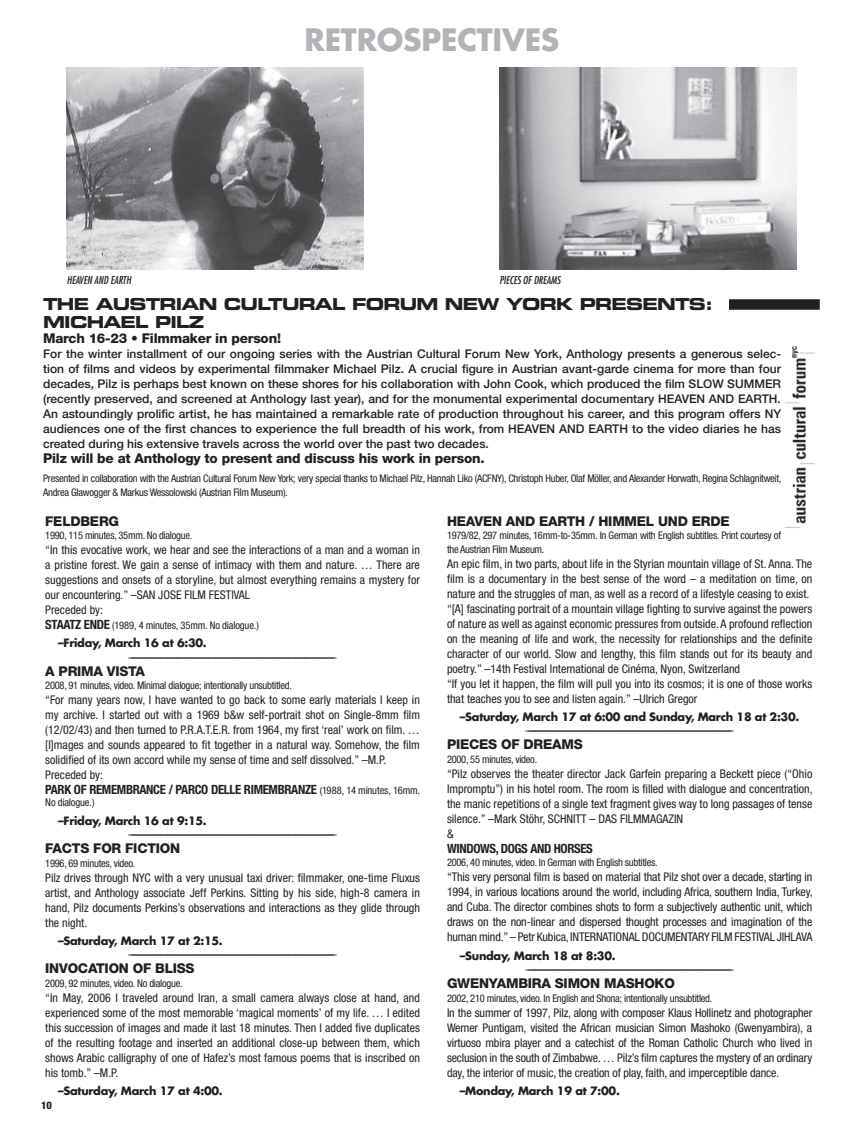
<style>
.page{position:relative;width:864px;height:1134px;background:#fff}
.page>*{position:absolute;margin:0;border:0;box-sizing:border-box;transform-origin:0 0}
.t1{font:700 30px "Futura";letter-spacing:-.01em;color:#b2b3b7}
.t2{font:16.5px/18px "Eurostile Bold Extended Two";letter-spacing:-.05em;color:#231f20}
.t3{font:800 13.5px "Helvetica Neue";letter-spacing:-.015em;color:#231f20}
.t4{font:700 condensed 12.75px "Helvetica Neue";letter-spacing:-.025em;color:#231f20}
.t5{font:condensed 12px/15px "Helvetica Neue";color:#231f20}
.t6{font:500 12px/15px "Helvetica Neue";color:#231f20;text-align:justify}
.t7{font:700 11.25px "Futura";letter-spacing:-.025em;color:#231f20}
.t8{font:condensed 10.5px/13.5px "Helvetica Neue";letter-spacing:-.025em;color:#231f20}
.t9{font:italic condensed 10.5px "Futura";color:#231f20}
.t10{font:800 condensed 10.5px "Helvetica Neue";color:#231f20}
.s1{font-weight:700;font-size:12.75px}
.s2{font-weight:400;font-size:10.5px}
</style>
<div class="page">
<img style="left:500px;top:67px;width:296px;height:203px">
<img style="left:67px;top:67px;width:297px;height:203px">
<div style="left:729px;top:299px;width:91px;height:11px;background:#231f20"></div>
<img style="left:785px;top:346px;width:30px;height:182px">
<h1 class="t1" style="left:305px;top:19px;width:256px">retrospectives</h1>
<p class="t9" style="left:67px;top:273px;width:66px">HEAVEN AND EARTH</p>
<p class="t9" style="left:500px;top:273px;width:63px">PIECES OF DREAMS</p>
<h2 class="t2" style="left:43px;top:294px;width:672px">THE AUSTRIAN CULTURAL FORUM NEW YORK PRESENTS:<br>MICHAEL PILZ</h2>
<p class="t3" style="left:43px;top:330px;width:239px">March 16-23 • Filmmaker in person!</p>
<p class="t6" style="left:43px;top:346px;width:740px">For the winter installment of our ongoing series with the Austrian Cultural Forum New York, Anthology presents a generous selec&shy;tion of films and videos by experimental filmmaker Michael Pilz. A crucial figure in Austrian avant-garde cinema for more than four decades, Pilz is perhaps best known on these shores for his collaboration with John Cook, which produced the film SLOW SUMMER (recently preserved, and screened at Anthology last year), and for the monumental experimental documentary HEAVEN AND EARTH.<br>An astoundingly prolific artist, he has maintained a remarkable rate of production throughout his career, and this program offers NY audiences one of the first chances to experience the full breadth of his work, from HEAVEN AND EARTH to the video diaries he has created during his extensive travels across the world over the past two decades.</p>
<p class="t3" style="left:43px;top:450px;width:443px">Pilz will be at Anthology to present and discuss his work in person.</p>
<p class="t8" style="left:43px;top:472px;width:740px">Presented in collaboration with the Austrian cultural Forum New York; very special thanks to Michael Pilz, Hannah Liko (AcFNY), christoph Huber, Olaf Möller, and Alexander Horwath, Regina Schlagnitweit,<br>Andrea Glawogger &amp; Markus Wessolowski (Austrian Film Museum).</p>
<p class="t3" style="left:45px;top:513px;width:75px">FELDBERG</p>
<p class="t8" style="left:45px;top:529px;width:149px">1990, 115 minutes, 35mm. No dialogue.</p>
<p class="t5" style="left:45px;top:542px;width:376px">“In this evocative work, we hear and see the interactions of a man and a woman in a pristine forest. We gain a sense of intimacy with them and nature. … There are suggestions and onsets of a storyline, but almost everything remains a mystery for our encountering.” –SAN JOSE FILM FESTIvAL<br>Preceded by:</p>
<p class="t8" style="left:45px;top:619px;width:215px"><span class="s1">STAATZ ENDE</span> (1989, 4 minutes, 35mm. No dialogue.)</p>
<p class="t7" style="left:58px;top:635px;width:150px">–Friday, march 16 at 6:30.</p>
<p class="t8" style="left:129px;top:650px;width:210px">–––––––––––––––––––––––––––––––––––––––––––––––––––––––––––––––––––––––––––––––––––––</p>
<p class="t3" style="left:45px;top:663px;width:101px">A PRIMA VISTA</p>
<p class="t8" style="left:45px;top:679px;width:248px">2008, 91 minutes, video. Minimal dialogue; intentionally unsubtitled.</p>
<p class="t5" style="left:45px;top:693px;width:376px">“For many years now, I have wanted to go back to some early materials I keep in my archive. I started out with a 1969 b&amp;w self-portrait shot on Single-8mm film (12/02/43) and then turned to P.R.A.T.E.R. from 1964, my first ‘real’ work on film. … [I]mages and sounds appeared to fit together in a natural way. Somehow, the film solidified of its own accord while my sense of time and self dissolved.” –M.P.<br>Preceded by:</p>
<p class="t4" style="left:45px;top:782px;width:376px">PARK OF REMEMBRANCE / PARCO DELLE RIMEMBRANZE <span class="s2">(1988, 14 minutes, 16mm.</span></p>
<p class="t8" style="left:45px;top:796px;width:51px">No dialogue.)</p>
<p class="t7" style="left:58px;top:813px;width:150px">–Friday, march 16 at 9:15.</p>
<p class="t8" style="left:129px;top:828px;width:210px">–––––––––––––––––––––––––––––––––––––––––––––––––––––––––––––––––––––––––––––––––––––</p>
<p class="t3" style="left:45px;top:840px;width:137px">FACTS FOR FICTION</p>
<p class="t8" style="left:45px;top:856px;width:92px">1996, 69 minutes, video.</p>
<p class="t5" style="left:45px;top:870px;width:376px;text-align:justify">Pilz drives through NYc with a very unusual taxi driver: filmmaker, one-time Fluxus artist, and Anthology associate Jeff Perkins. Sitting by his side, high-8 camera in hand, Pilz documents Perkins’s observations and interactions as they glide through the night.</p>
<p class="t7" style="left:58px;top:933px;width:166px">–saturday, march 17 at 2:15.</p>
<p class="t8" style="left:129px;top:948px;width:210px">–––––––––––––––––––––––––––––––––––––––––––––––––––––––––––––––––––––––––––––––––––––</p>
<p class="t3" style="left:45px;top:961px;width:151px">INVOCATION OF BLISS</p>
<p class="t8" style="left:45px;top:976px;width:139px">2009, 92 minutes, video. No dialogue.</p>
<p class="t5" style="left:45px;top:990px;width:376px;text-align:justify">“In May, 2006 I traveled around Iran, a small camera always close at hand, and experienced some of the most memorable ‘magical moments’ of my life. … I edited this succession of images and made it last 18 minutes. Then I added five duplicates of the resulting footage and inserted an additional close-up between them, which shows Arabic calligraphy of one of Hafez’s most famous poems that is inscribed on his tomb.” –M.P.</p>
<p class="t7" style="left:58px;top:1083px;width:166px">–saturday, march 17 at 4:00.</p>
<p class="t10" style="left:41px;top:1099px;width:12px">10</p>
<p class="t3" style="left:447px;top:513px;width:284px">HEAVEN AND EARTH / HIMMEL UND ERDE</p>
<p class="t8" style="left:447px;top:529px;width:336px">1979/82, 297 minutes, 16mm-to-35mm. In German with English subtitles. Print courtesy of the Austrian Film Museum.</p>
<p class="t5" style="left:447px;top:556px;width:367px">An epic film, in two parts, about life in the Styrian mountain village of St. Anna. The film is a documentary in the best sense of the word – a meditation on time, on nature and the struggles of man, as well as a record of a lifestyle ceasing to exist. “[A] fascinating portrait of a mountain village fighting to survive against the powers of nature as well as against economic pressures from outside. A profound reflection on the meaning of life and work, the necessity for relationships and the definite character of our world. Slow and lengthy, this film stands out for its beauty and poetry.” –14th Festival International de cinéma, Nyon, Switzerland<br>“If you let it happen, the film will pull you into its cosmos; it is one of those works that teaches you to see and listen again.” –Ulrich Gregor</p>
<p class="t7" style="left:460px;top:709px;width:341px">–saturday, march 17 at 6:00 and sunday, march 18 at 2:30.</p>
<p class="t8" style="left:526px;top:724px;width:210px">–––––––––––––––––––––––––––––––––––––––––––––––––––––––––––––––––––––––––––––––––––––</p>
<p class="t3" style="left:447px;top:737px;width:137px">PIECES OF DREAMS</p>
<p class="t8" style="left:447px;top:752px;width:92px">2000, 55 minutes, video.</p>
<p class="t5" style="left:447px;top:766px;width:367px">“Pilz observes the theater director Jack Garfein preparing a Beckett piece (“Ohio Impromptu”) in his hotel room. The room is filled with dialogue and concentration, the manic repetitions of a single text fragment gives way to long passages of tense silence.” –Mark Stöhr, ScHNITT – DAS FILMMAGAZIN<br>&amp;</p>
<p class="t4" style="left:447px;top:841px;width:147px">WINDOWS, DOGS AND HORSES</p>
<p class="t8" style="left:447px;top:856px;width:212px">2006, 40 minutes, video. In German with English subtitles.</p>
<p class="t5" style="left:447px;top:870px;width:367px;text-align:justify">“This very personal film is based on material that Pilz shot over a decade, starting in 1994, in various locations around the world, including Africa, southern India, Turkey, and cuba. The director combines shots to form a subjectively authentic unit, which draws on the non-linear and dispersed thought processes and imagination of the human mind.” – Petr Kubica, INTERNATIONAL DOcUMENTARY FILM FESTIvAL JIHLAvA</p>
<p class="t7" style="left:460px;top:948px;width:157px">–sunday, march 18 at 8:30.</p>
<p class="t8" style="left:526px;top:963px;width:210px">–––––––––––––––––––––––––––––––––––––––––––––––––––––––––––––––––––––––––––––––––––––</p>
<p class="t3" style="left:447px;top:975px;width:229px">GWENYAMBIRA SIMON MASHOKO</p>
<p class="t8" style="left:447px;top:991px;width:267px">2002, 210 minutes, video. In English and Shona; intentionally unsubtitled.</p>
<p class="t5" style="left:447px;top:1005px;width:367px;text-align:justify">In the summer of 1997, Pilz, along with composer Klaus Hollinetz and photographer Werner Puntigam, visited the African musician Simon Mashoko (Gwenyambira), a virtuoso mbira player and a catechist of the Roman catholic church who lived in seclusion in the south of Zimbabwe. … Pilz’s film captures the mystery of an ordinary day, the interior of music, the creation of play, faith, and imperceptible dance.</p>
<p class="t7" style="left:460px;top:1083px;width:161px">–monday, march 19 at 7:00.</p>
</div>
